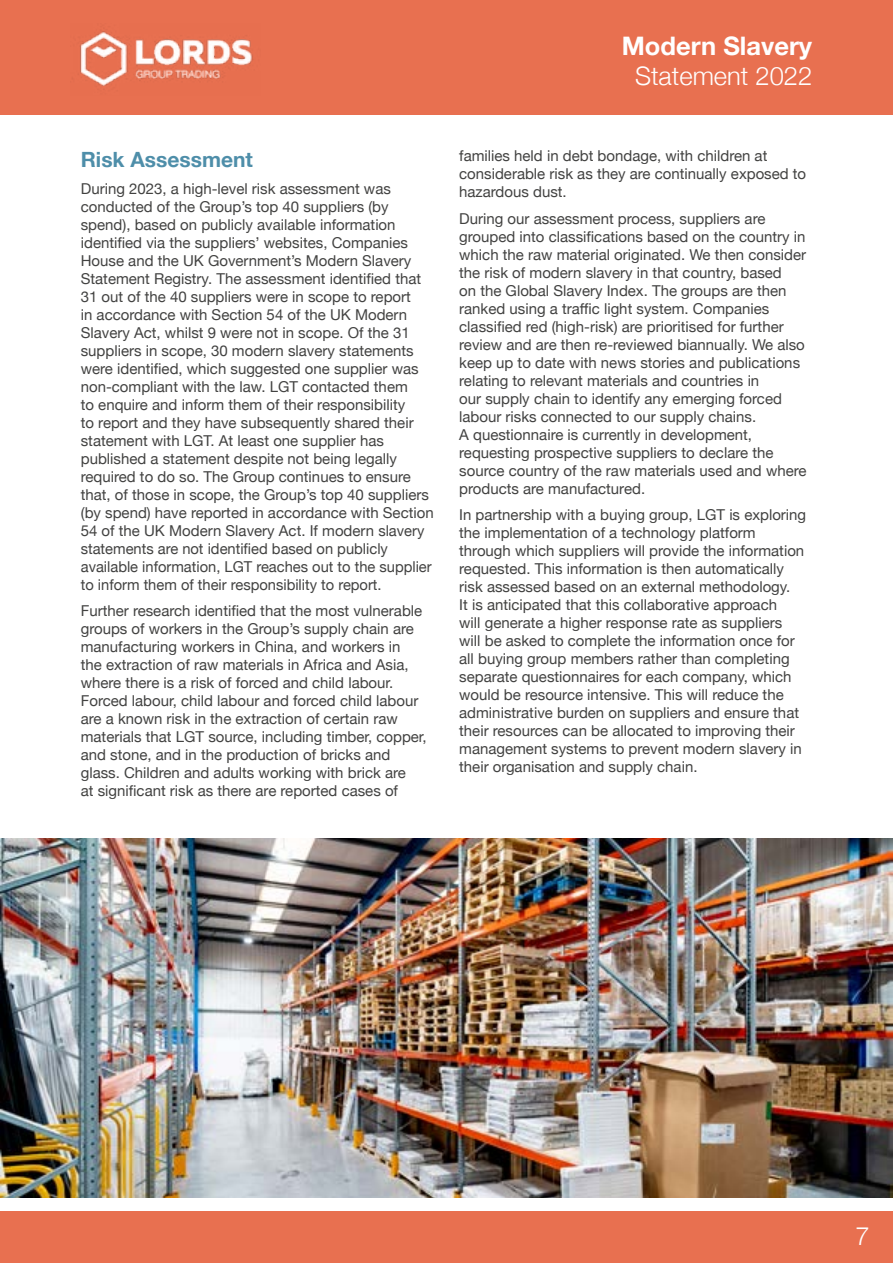
<style>
.page{position:relative;width:893px;height:1263px;background:#fff}
.page>*{position:absolute;margin:0;border:0;box-sizing:border-box;transform-origin:0 0}
.t1{font:300 25.5px "Helvetica Neue";color:#fff}
.t2{font:700 25.5px "Helvetica Neue";color:#fff}
.t3{font:700 21px "Helvetica Neue";color:#4e8ea9}
.t4{font:15px/18px "Helvetica Neue";color:#424241}
</style>
<div class="page">
<div style="left:0;top:0;width:893px;height:115px;background:#e87050"></div>
<img style="left:72px;top:31px;width:181px;height:59px">
<div style="left:0;top:1212px;width:893px;height:51px;background:#e87050"></div>
<img style="left:0;top:838px;width:893px;height:359px">
<h2 class="t3" style="left:81px;top:143px;width:174px">Risk Assessment</h2>
<p class="t4" style="left:81px;top:180px;width:354px">During 2023, a high-level risk assessment was conducted of the Group’s top 40 suppliers (by spend), based on publicly available information identified via the suppliers’ websites, Companies House and the UK Government’s Modern Slavery Statement Registry. The assessment identified that 31 out of the 40 suppliers were in scope to report<br>in accordance with Section 54 of the UK Modern Slavery Act, whilst 9 were not in scope. Of the 31 suppliers in scope, 30 modern slavery statements were identified, which suggested one supplier was non-compliant with the law. LGT contacted them<br>to enquire and inform them of their responsibility<br>to report and they have subsequently shared their statement with LGT. At least one supplier has published a statement despite not being legally required to do so. The Group continues to ensure that, of those in scope, the Group’s top 40 suppliers (by spend) have reported in accordance with Section 54 of the UK Modern Slavery Act. If modern slavery statements are not identified based on publicly available information, LGT reaches out to the supplier to inform them of their responsibility to report.</p>
<p class="t4" style="left:81px;top:603px;width:347px">Further research identified that the most vulnerable groups of workers in the Group’s supply chain are manufacturing workers in China, and workers in<br>the extraction of raw materials in Africa and Asia, where there is a risk of forced and child labour.<br>Forced labour, child labour and forced child labour are a known risk in the extraction of certain raw materials that LGT source, including timber, copper, and stone, and in the production of bricks and glass. Children and adults working with brick are<br>at significant risk as there are reported cases of</p>
<h1 class="t2" style="left:622px;top:26px;width:192px">Modern Slavery</h1>
<h1 class="t1" style="left:635px;top:55px;width:179px">Statement 2022</h1>
<p class="t4" style="left:459px;top:148px;width:348px">families held in debt bondage, with children at considerable risk as they are continually exposed to hazardous dust.</p>
<p class="t4" style="left:459px;top:210px;width:349px">During our assessment process, suppliers are grouped into classifications based on the country in which the raw material originated. We then consider the risk of modern slavery in that country, based<br>on the Global Slavery Index. The groups are then ranked using a traffic light system. Companies classified red (high-risk) are prioritised for further review and are then re-reviewed biannually. We also keep up to date with news stories and publications relating to relevant materials and countries in<br>our supply chain to identify any emerging forced labour risks connected to our supply chains.<br>A questionnaire is currently in development, requesting prospective suppliers to declare the source country of the raw materials used and where products are manufactured.</p>
<p class="t4" style="left:459px;top:507px;width:348px">In partnership with a buying group, LGT is exploring the implementation of a technology platform through which suppliers will provide the information requested. This information is then automatically risk assessed based on an external methodology.<br>It is anticipated that this collaborative approach<br>will generate a higher response rate as suppliers will be asked to complete the information once for all buying group members rather than completing separate questionnaires for each company, which would be resource intensive. This will reduce the administrative burden on suppliers and ensure that their resources can be allocated to improving their management systems to prevent modern slavery in their organisation and supply chain.</p>
<h1 class="t1" style="left:855px;top:1215px;width:16px">7</h1>
</div>
